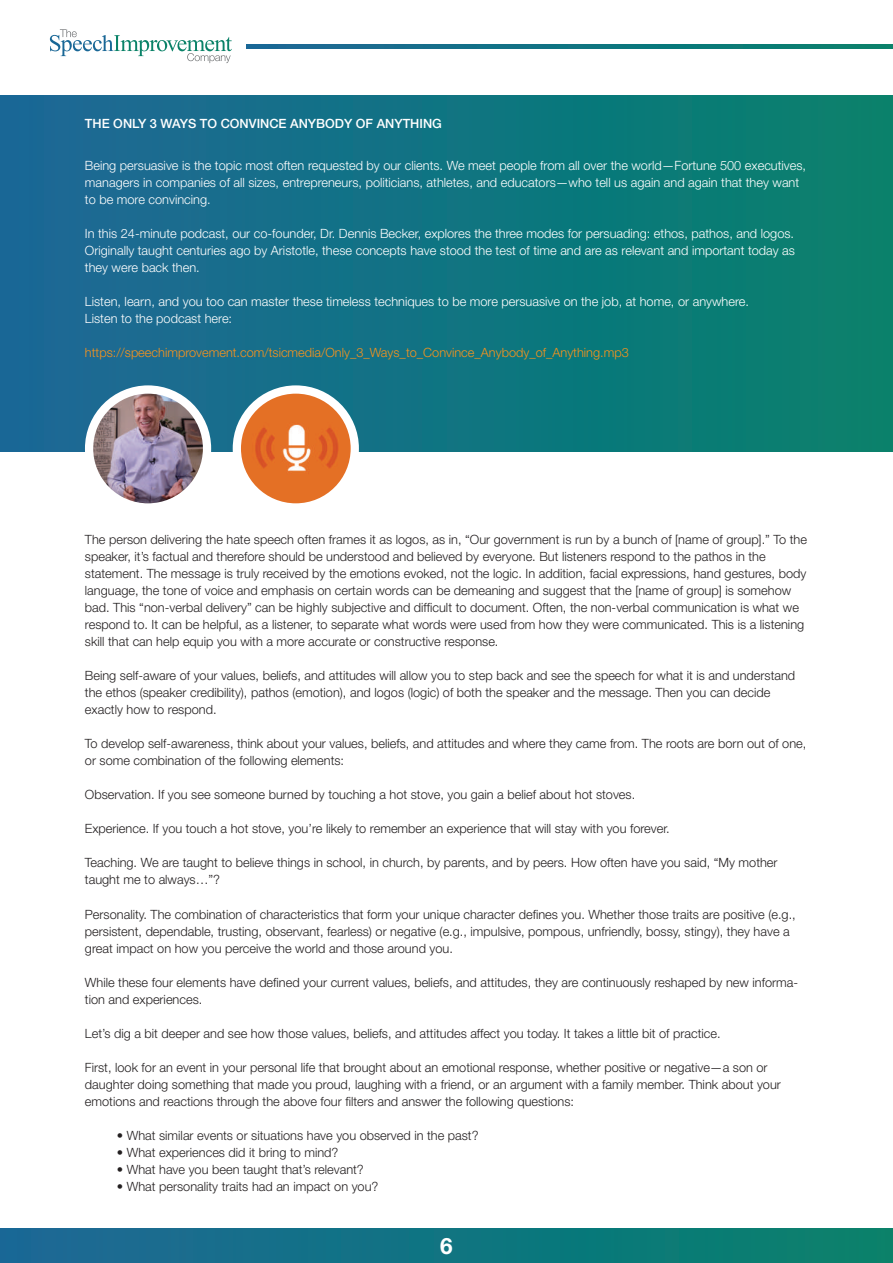
<style>
.page{position:relative;width:893px;height:1263px;background:#fff}
.page>*{position:absolute;margin:0;border:0;box-sizing:border-box;transform-origin:0 0}
.t1{font:700 22.5px "Helvetica Neue LT Pro";color:#fff}
.t2{font:300 12.75px/17px "Helvetica Neue LT Pro";color:#231f20}
.t3{font:300 12.75px/17px "Helvetica Neue LT Pro";color:#fff}
.t4{font:300 12.75px "Helvetica Neue LT Pro";color:#f7931d}
.t5{font:500 12.75px "Helvetica Neue LT Pro";color:#fff}
</style>
<div class="page">
<div style="left:0;top:95px;width:893px;height:356px;background:linear-gradient(to right,#1c6798,#06816b)"></div>
<svg style="left:50px;top:29px;width:182px;height:34px"></svg>
<div style="left:0;top:1229px;width:893px;height:34px;background:linear-gradient(to right,#1c6797,#06826b)"></div>
<svg style="left:246px;top:44px;width:647px;height:4px;background:#117481"></svg>
<div style="left:85px;top:385px;width:126px;height:127px;background:#fff;border-radius:50%"></div>
<img style="left:93px;top:394px;width:110px;height:109px;border-radius:55px">
<div style="left:233px;top:385px;width:126px;height:127px;background:#fff;border-radius:50%"></div>
<img style="left:241px;top:394px;width:110px;height:109px;border-radius:55px">
<p class="t5" style="left:85px;top:115px;width:358px">THE ONLY 3 WAYS TO CONVINCE ANYBODY OF ANYTHING</p>
<p class="t3" style="left:85px;top:157px;width:723px">Being persuasive is the topic most often requested by our clients. We meet people from all over the world—Fortune 500 executives, managers in companies of all sizes, entrepreneurs, politicians, athletes, and educators—who tell us again and again that they want to be more convincing.</p>
<p class="t3" style="left:85px;top:225px;width:712px;text-align:justify">In this 24-minute podcast, our co-founder, Dr. Dennis Becker, explores the three modes for persuading: ethos, pathos, and logos.<br>Originally taught centuries ago by Aristotle, these concepts have stood the test of time and are as relevant and important today as they were back then.</p>
<p class="t3" style="left:85px;top:293px;width:665px">Listen, learn, and you too can master these timeless techniques to be more persuasive on the job, at home, or anywhere.<br>Listen to the podcast here:</p>
<p class="t4" style="left:85px;top:345px;width:545px">https://speechimprovement.com/tsicmedia/Only_3_Ways_to_Convince_Anybody_of_Anything.mp3</p>
<p class="t2" style="left:85px;top:531px;width:724px">The person delivering the hate speech often frames it as logos, as in, “Our government is run by a bunch of [name of group].” To the speaker, it’s factual and therefore should be understood and believed by everyone. But listeners respond to the pathos in the statement. The message is truly received by the emotions evoked, not the logic. In addition, facial expressions, hand gestures, body language, the tone of voice and emphasis on certain words can be demeaning and suggest that the [name of group] is somehow bad. This “non-verbal delivery” can be highly subjective and difficult to document. Often, the non-verbal communication is what we respond to. It can be helpful, as a listener, to separate what words were used from how they were communicated. This is a listening skill that can help equip you with a more accurate or constructive response.</p>
<p class="t2" style="left:85px;top:667px;width:712px">Being self-aware of your values, beliefs, and attitudes will allow you to step back and see the speech for what it is and understand the ethos (speaker credibility), pathos (emotion), and logos (logic) of both the speaker and the message. Then you can decide exactly how to respond.</p>
<p class="t2" style="left:85px;top:735px;width:723px">To develop self-awareness, think about your values, beliefs, and attitudes and where they came from. The roots are born out of one, or some combination of the following elements:</p>
<p class="t2" style="left:85px;top:786px;width:552px">Observation. If you see someone burned by touching a hot stove, you gain a belief about hot stoves.</p>
<p class="t2" style="left:85px;top:820px;width:586px">Experience. If you touch a hot stove, you’re likely to remember an experience that will stay with you forever.</p>
<p class="t2" style="left:85px;top:854px;width:694px">Teaching. We are taught to believe things in school, in church, by parents, and by peers. How often have you said, “My mother taught me to always…”?</p>
<p class="t2" style="left:85px;top:905px;width:712px">Personality. The combination of characteristics that form your unique character defines you. Whether those traits are positive (e.g., persistent, dependable, trusting, observant, fearless) or negative (e.g., impulsive, pompous, unfriendly, bossy, stingy), they have a great impact on how you perceive the world and those around you.</p>
<p class="t2" style="left:85px;top:973px;width:715px">While these four elements have defined your current values, beliefs, and attitudes, they are continuously reshaped by new informa&shy;tion and experiences.</p>
<p class="t2" style="left:85px;top:1024px;width:637px">Let’s dig a bit deeper and see how those values, beliefs, and attitudes affect you today. It takes a little bit of practice.</p>
<p class="t2" style="left:85px;top:1058px;width:697px">First, look for an event in your personal life that brought about an emotional response, whether positive or negative—a son or daughter doing something that made you proud, laughing with a friend, or an argument with a family member. Think about your emotions and reactions through the above four filters and answer the following questions:</p>
<p class="t2" style="left:117px;top:1126px;width:363px">• What similar events or situations have you observed in the past?</p>
<p class="t2" style="left:117px;top:1143px;width:223px">• What experiences did it bring to mind?</p>
<p class="t2" style="left:117px;top:1160px;width:248px">• What have you been taught that’s relevant?</p>
<p class="t2" style="left:117px;top:1177px;width:263px">• What personality traits had an impact on you?</p>
<h1 class="t1" style="left:440px;top:1232px;width:14px">6</h1>
</div>
